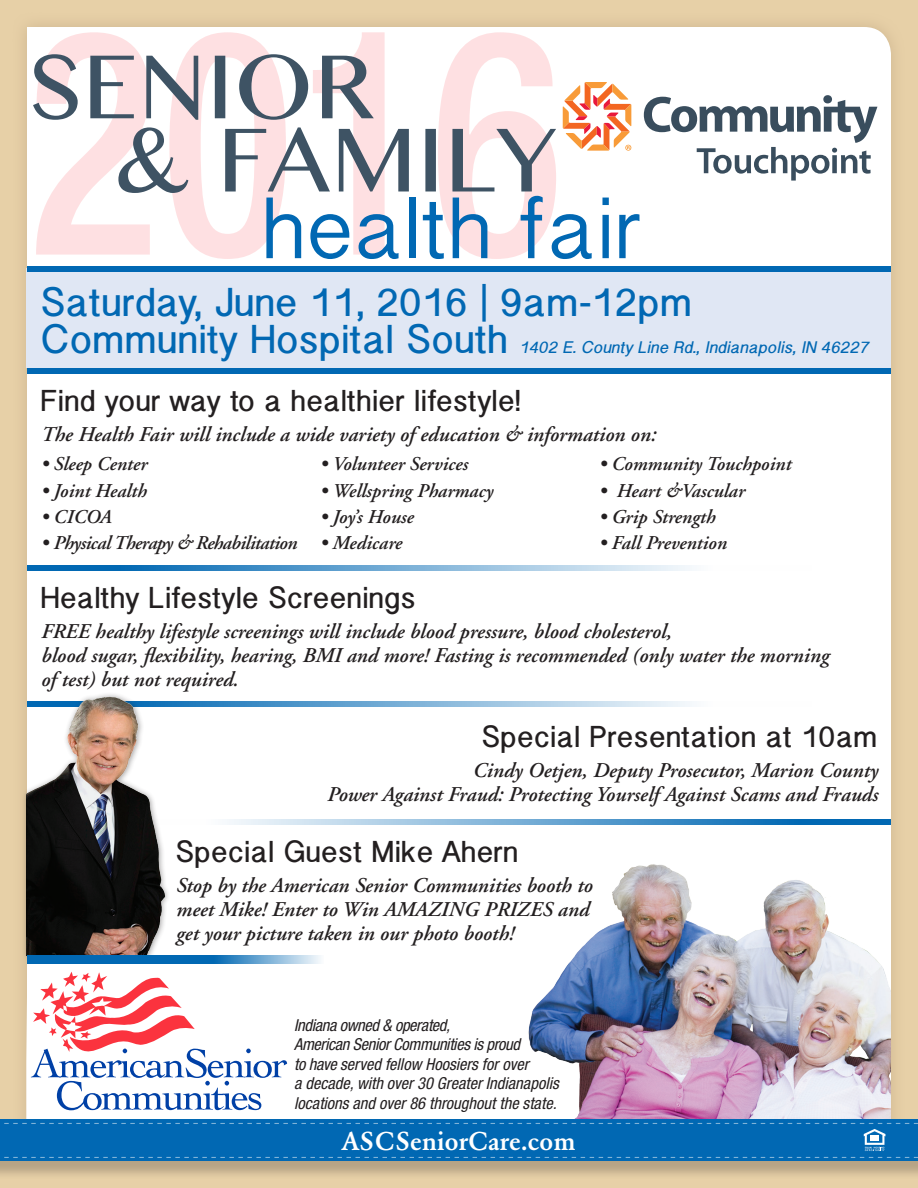
<style>
.page{position:relative;width:918px;height:1188px;background:#e7d0a7}
.page>*{position:absolute;margin:0;border:0;box-sizing:border-box;transform-origin:0 0}
.t1{font:76.5px "Bangla Sangam MN";color:#0168b3}
.t2{font:700 36px "Bangla Sangam MN";color:#0168b3}
.t3{font:700 27px "Bangla Sangam MN";color:#231f20}
.t4{font:500 25.5px "Garamond BE";color:#fff}
.t5{font:italic 600 21px/24px "Adobe Garamond";color:#231f20}
.t6{font:italic 600 19.5px "Adobe Garamond";color:#231f20}
.t7{font:italic 600 19.5px "Adobe Garamond";letter-spacing:-.03em;color:#231f20}
.t8{font:italic condensed 16.5px/19.5px "Helvetica Neue";color:#231f20}
.t9{font:italic 700 15px "Bangla Sangam MN";color:#0168b3}
</style>
<div class="page">
<div style="left:12px;top:12px;width:895px;height:1151px;background:#e3cba3"></div>
<div style="left:27px;top:27px;width:864px;height:963px;background:#fff"></div>
<div style="left:27px;top:990px;width:864px;height:130px;background:#fff"></div>
<img style="left:515px;top:847px;width:376px;height:273px">
<svg style="left:27px;top:565px;width:784px;height:6px;background:#80b3d8"></svg>
<svg style="left:197px;top:701px;width:614px;height:6px;background:#a1c7e2"></svg>
<svg style="left:197px;top:819px;width:694px;height:6px;background:#70a9d3"></svg>
<svg style="left:563px;top:82px;width:68px;height:69px;background:#f9bfa1"></svg>
<svg style="left:823px;top:95px;width:9px;height:8px"></svg>
<svg style="left:644px;top:97px;width:233px;height:84px;background:#c6ccd1"></svg>
<div style="left:22px;top:692px;width:149px;height:270px;background:#231f20;opacity:.45"></div>
<img style="left:27px;top:662px;width:170px;height:293px">
<div style="left:0;top:1122px;width:918px;height:58px;background:#231f20;opacity:.25"></div>
<div style="left:0;top:1120px;width:918px;height:41px;background:#0168b3"></div>
<svg style="left:4px;top:1157px;width:914px;height:1px"></svg>
<svg style="left:4px;top:1123px;width:914px;height:28px"></svg>
<svg style="left:31px;top:972px;width:256px;height:138px"></svg>
<svg style="left:27px;top:955px;width:297px;height:8px;background:#2f83c0"></svg>
<div style="left:27px;top:269px;width:864px;height:99px;background:#e0e7f4"></div>
<div style="left:27px;top:266px;width:864px;height:5px;background:#0168b3"></div>
<div style="left:27px;top:368px;width:864px;height:6px;background:#0168b3"></div>
<svg style="left:36px;top:32px;width:520px;height:227px;background:#fef2f3"></svg>
<svg style="left:118px;top:127px;width:438px;height:66px;background:#ccc8cd"></svg>
<svg style="left:33px;top:54px;width:341px;height:66px;background:#c4c0c6"></svg>
<p class="t1" style="left:261px;top:176px;width:381px">health fair</p>
<p class="t2" style="left:41px;top:278px;width:653px">Saturday, June 11, 2016 | 9am-12pm</p>
<p class="t2" style="left:41px;top:315px;width:469px">Community Hospital South</p>
<p class="t9" style="left:519px;top:337px;width:355px">1402 E. County Line Rd., Indianapolis, IN 46227</p>
<p class="t3" style="left:41px;top:382px;width:481px">Find your way to a healthier lifestyle!</p>
<p class="t5" style="left:41px;top:423px;width:616px">The Health Fair will include a wide variety of education &amp; information on:</p>
<p class="t6" style="left:41px;top:453px;width:108px">• Sleep Center</p>
<p class="t6" style="left:41px;top:480px;width:107px">• Joint Health</p>
<p class="t6" style="left:41px;top:506px;width:72px">• CICOA</p>
<p class="t7" style="left:41px;top:532px;width:258px">• Physical Therapy &amp; Rehabilitation</p>
<p class="t6" style="left:320px;top:453px;width:149px">• Volunteer Services</p>
<p class="t6" style="left:320px;top:480px;width:175px">• Wellspring Pharmacy</p>
<p class="t6" style="left:320px;top:506px;width:95px">• Joy’s House</p>
<p class="t6" style="left:320px;top:532px;width:84px">• Medicare</p>
<p class="t6" style="left:599px;top:453px;width:194px">• Community Touchpoint</p>
<p class="t6" style="left:599px;top:480px;width:147px">• Heart &amp;Vascular</p>
<p class="t6" style="left:599px;top:506px;width:118px">• Grip Strength</p>
<p class="t6" style="left:599px;top:532px;width:129px">• Fall Prevention</p>
<p class="t3" style="left:41px;top:579px;width:377px">Healthy Lifestyle Screenings</p>
<p class="t5" style="left:41px;top:620px;width:789px">FREE healthy lifestyle screenings will include blood pressure, blood cholesterol,<br>blood sugar, flexibility, hearing, BMI and more! Fasting is recommended (only water the morning of test) but not required.</p>
<p class="t3" style="left:481px;top:718px;width:398px">Special Presentation at 10am</p>
<p class="t5" style="left:327px;top:759px;width:552px;text-align:right">Cindy Oetjen, Deputy Prosecutor, Marion County<br>Power Against Fraud: Protecting Yourself Against Scams and Frauds</p>
<p class="t3" style="left:176px;top:833px;width:344px">Special Guest Mike Ahern</p>
<p class="t5" style="left:176px;top:874px;width:418px">Stop by the American Senior Communities booth to meet Mike! Enter to Win AMAZING PRIZES and get your picture taken in our photo booth!</p>
<p class="t8" style="left:294px;top:1015px;width:266px">Indiana owned &amp; operated,<br>American Senior Communities is proud<br>to have served fellow Hoosiers for over<br>a decade, with over 30 Greater Indianapolis locations and over 86 throughout the state.</p>
<p class="t4" style="left:342px;top:1126px;width:235px">ASCSeniorCare.com</p>
</div>
